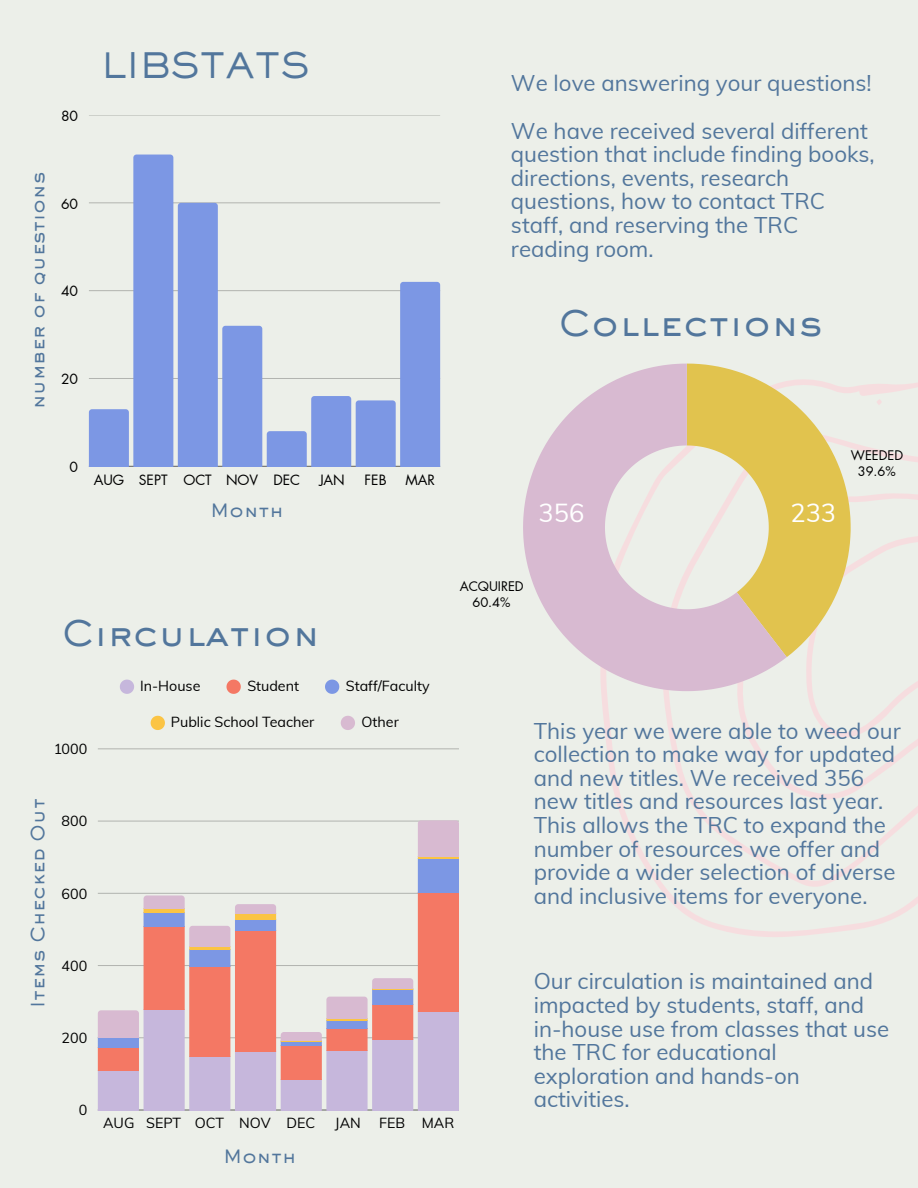
<style>
.page{position:relative;width:918px;height:1188px;background:#ecefe9}
.page>*{position:absolute;margin:0;border:0;box-sizing:border-box;transform-origin:0 0}
.t1{font:48.15px "Muli";color:#52769c}
.t2{font:500 34.5px "Sackers Gothic Std";color:#52769c}
.t3{font:25.5px "Muli";color:#fff}
.t4{font:22.2px/23.7px "Muli";color:#52769c}
.t5{font:500 18px "Sackers Gothic Std";color:#52769c}
.t6{font:14.25px "Muli";color:#000}
.t7{font:13.95px "Futura LT Pro";color:#000}
.t8{font:12.9px/15.9px "Futura LT Pro";color:#000;text-align:center}
</style>
<div class="page">
<svg style="left:601px;top:363px;width:317px;height:574px"></svg>
<svg style="left:787px;top:364px;width:64px;height:293px;fill:#e1c34e"></svg>
<svg style="left:523px;top:364px;width:264px;height:327px"></svg>
<hr style="left:89px;top:466px;width:351px;height:1px;background:#000;opacity:.6">
<hr style="left:89px;top:115px;width:351px;height:1px;background:#cdd0ca">
<svg style="left:89px;top:155px;width:351px;height:311px"></svg>
<svg style="left:120px;top:680px;width:14px;height:14px"></svg>
<svg style="left:227px;top:680px;width:14px;height:14px"></svg>
<svg style="left:325px;top:680px;width:14px;height:14px"></svg>
<svg style="left:151px;top:716px;width:14px;height:14px"></svg>
<svg style="left:341px;top:716px;width:14px;height:14px"></svg>
<hr style="left:98px;top:1110px;width:361px;height:1px;background:#000;opacity:.6">
<hr style="left:98px;top:749px;width:361px;height:1px;background:#d7dad4">
<svg style="left:98px;top:820px;width:361px;height:290px"></svg>
<h1 class="t1" style="left:54px;top:34px;width:151px">NEW&amp;</h1>
<h2 class="t2" style="left:101px;top:51px;width:210px">LIBSTATS</h2>
<p class="t7" style="left:61px;top:109px;width:19px">80</p>
<p class="t5" style="left:31px;top:409px;width:238px;rotate:-90deg">number of questions</p>
<p class="t7" style="left:61px;top:197px;width:19px">60</p>
<p class="t7" style="left:61px;top:285px;width:19px">40</p>
<p class="t7" style="left:61px;top:373px;width:19px">20</p>
<p class="t7" style="left:70px;top:461px;width:10px">0</p>
<p class="t7" style="left:94px;top:473px;width:208px">AUG SEPT OCT NOV DEC</p>
<p class="t7" style="left:319px;top:473px;width:27px">JAN</p>
<p class="t7" style="left:365px;top:473px;width:23px">FEB</p>
<p class="t7" style="left:405px;top:473px;width:31px">MAR</p>
<h3 class="t5" style="left:210px;top:503px;width:75px">Month</h3>
<p class="t4" style="left:511px;top:71px;width:362px">We love answering your questions!</p>
<p class="t4" style="left:511px;top:118px;width:365px">We have received several different question that include finding books, directions, events, research questions, how to contact TRC staff, and reserving the TRC reading room.</p>
<h1 class="t2" style="left:558px;top:310px;width:266px">Collections</h1>
<p class="t3" style="left:539px;top:496px;width:47px">356</p>
<h5 class="t3" style="left:790px;top:496px;width:47px">233</h5>
<p class="t8" style="left:851px;top:447px;width:54px;line-height:16.4px">WEEDED<br>39.6%</p>
<h5 class="t2" style="left:61px;top:620px;width:260px">Circulation</h5>
<p class="t8" style="left:460px;top:579px;width:65px">ACQUIRED<br>60.4%</p>
<p class="t6" style="left:53px;top:740px;width:36px">1000</p>
<h3 class="t5" style="left:31px;top:1008px;width:211px;rotate:-90deg">Items Checked Out</h3>
<p class="t6" style="left:62px;top:812px;width:27px">800</p>
<p class="t6" style="left:62px;top:884px;width:27px">600</p>
<p class="t6" style="left:62px;top:957px;width:27px">400</p>
<p class="t6" style="left:62px;top:1029px;width:27px">200</p>
<p class="t6" style="left:140px;top:676px;width:62px">In-House</p>
<p class="t6" style="left:247px;top:676px;width:53px">Student</p>
<p class="t6" style="left:346px;top:676px;width:85px">Staff/Faculty</p>
<p class="t6" style="left:171px;top:712px;width:145px">Public School Teacher</p>
<p class="t6" style="left:362px;top:712px;width:39px">Other</p>
<p class="t6" style="left:79px;top:1101px;width:10px">0</p>
<p class="t6" style="left:103px;top:1113px;width:213px">AUG SEPT OCT NOV DEC</p>
<p class="t6" style="left:335px;top:1113px;width:27px">JAN</p>
<p class="t6" style="left:379px;top:1113px;width:77px">FEB MAR</p>
<p class="t5" style="left:223px;top:1149px;width:75px">Month</p>
<h4 class="t4" style="left:534px;top:718px;width:369px">This year we were able to weed our collection to make way for updated and new titles. We received 356 new titles and resources last year.<br>This allows the TRC to expand the number of resources we offer and provide a wider selection of diverse and inclusive items for everyone.</h4>
<h4 class="t4" style="left:534px;top:969px;width:357px">Our circulation is maintained and impacted by students, staff, and in-house use from classes that use the TRC for educational exploration and hands-on activities.</h4>
</div>
